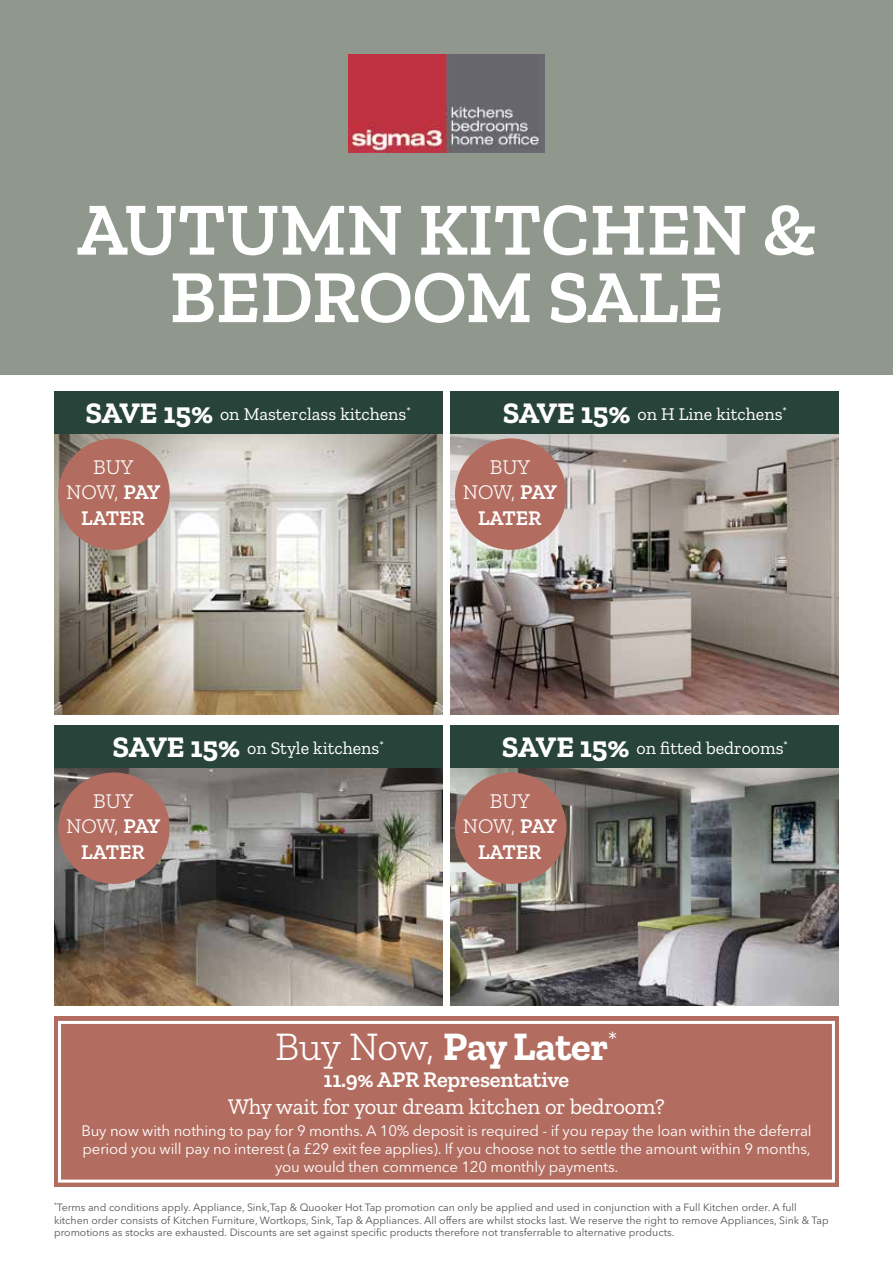
<style>
.page{position:relative;width:893px;height:1263px;background:#fff}
.page>*{position:absolute;margin:0;border:0;box-sizing:border-box;transform-origin:0 0}
.t1{font:600 75px/67.5px "Zilla Slab";color:#fff;text-align:center}
.t2{font:700 40.5px "Zilla Slab";letter-spacing:-.01em;color:#fff}
.t3{font:22.5px "Zilla Slab";letter-spacing:-.01em;color:#fff}
.t4{font:600 22.5px "Zilla Slab";letter-spacing:-.01em;color:#fff}
.t5{font:600 21px/25.2px "Zilla Slab";color:#fff;text-align:center}
.t6{font:18px "Zilla Slab";color:#fff}
.t7{font:15px/18px "Avenir Next LT Pro";letter-spacing:-.01em;color:#fff;text-align:center}
.t8{font:10.5px/12.6px "Avenir Next LT Pro";color:#515458}
.s1{font-weight:700;font-size:30px}
.s2{font-weight:300}
</style>
<div class="page">
<div style="left:0;top:0;width:893px;height:374px;background:#90988d"></div>
<img style="left:348px;top:54px;width:197px;height:98px">
<img style="left:54px;top:434px;width:388px;height:280px">
<img style="left:451px;top:434px;width:388px;height:280px">
<img style="left:451px;top:767px;width:388px;height:239px">
<img style="left:54px;top:767px;width:388px;height:239px">
<div style="left:451px;top:391px;width:388px;height:43px;background:#27433a"></div>
<div style="left:54px;top:725px;width:388px;height:42px;background:#27433a"></div>
<div style="left:451px;top:725px;width:388px;height:42px;background:#27433a"></div>
<div style="left:54px;top:391px;width:388px;height:43px;background:#27433a"></div>
<div style="left:58px;top:438px;width:112px;height:112px;background:#b36d60;border-radius:50%"></div>
<div style="left:58px;top:772px;width:112px;height:112px;background:#b36d60;border-radius:50%"></div>
<div style="left:455px;top:772px;width:111px;height:112px;background:#b36d60;border-radius:50%"></div>
<div style="left:455px;top:438px;width:111px;height:112px;background:#b36d60;border-radius:50%"></div>
<div style="left:54px;top:1016px;width:785px;height:171px;background:#b36d60"></div>
<div style="left:58px;top:1021px;width:777px;height:161px;border:3px solid #fff"></div>
<h1 class="t1" style="left:77px;top:196px;width:741px">AUTUMN KITCHEN &amp;<br>BEDROOM SALE</h1>
<h3 class="t6" style="left:85px;top:404px;width:327px"><span class="s1">SAVE 15%</span> on Masterclass kitchens<sup>*</sup></h3>
<h3 class="t5" style="left:66px;top:455px;width:96px"><span class="s2">BUY<br>NOW,</span> PAY<br>LATER</h3>
<h3 class="t6" style="left:503px;top:404px;width:286px"><span class="s1">SAVE 15%</span> on H Line kitchens<sup>*</sup></h3>
<h3 class="t5" style="left:463px;top:455px;width:96px"><span class="s2">BUY<br>NOW,</span> PAY<br>LATER</h3>
<h3 class="t6" style="left:112px;top:738px;width:273px"><span class="s1">SAVE 15%</span> on Style kitchens<sup>*</sup></h3>
<h3 class="t6" style="left:502px;top:738px;width:288px"><span class="s1">SAVE 15%</span> on fitted bedrooms<sup>*</sup></h3>
<h3 class="t5" style="left:66px;top:789px;width:96px"><span class="s2">BUY<br>NOW,</span> PAY<br>LATER</h3>
<h3 class="t5" style="left:463px;top:789px;width:96px"><span class="s2">BUY<br>NOW,</span> PAY<br>LATER</h3>
<h2 class="t2" style="left:275px;top:1023px;width:344px"><span class="s2">Buy Now,</span> Pay Later<sup>*</sup></h2>
<h3 class="t4" style="left:324px;top:1067px;width:247px">11.9% APR Representative</h3>
<h3 class="t3" style="left:228px;top:1094px;width:438px">Why wait for your dream kitchen or bedroom?</h3>
<p class="t7" style="left:81px;top:1122px;width:732px">Buy now with nothing to pay for 9 months. A 10% deposit is required - if you repay the loan within the deferral period you will pay no interest (a £29 exit fee applies). If you choose not to settle the amount within 9 months, you would then commence 120 monthly payments.</p>
<p class="t8" style="left:54px;top:1201px;width:776px"><sup>*</sup>Terms and conditions apply. Appliance, Sink,Tap &amp; Quooker Hot Tap promotion can only be applied and used in conjunction with a Full Kitchen order. A full kitchen order consists of Kitchen Furniture, Wortkops, Sink, Tap &amp; Appliances. All offers are whilst stocks last. We reserve the right to remove Appliances, Sink &amp; Tap promotions as stocks are exhausted. Discounts are set against specific products therefore not transferrable to alternative products.</p>
</div>
